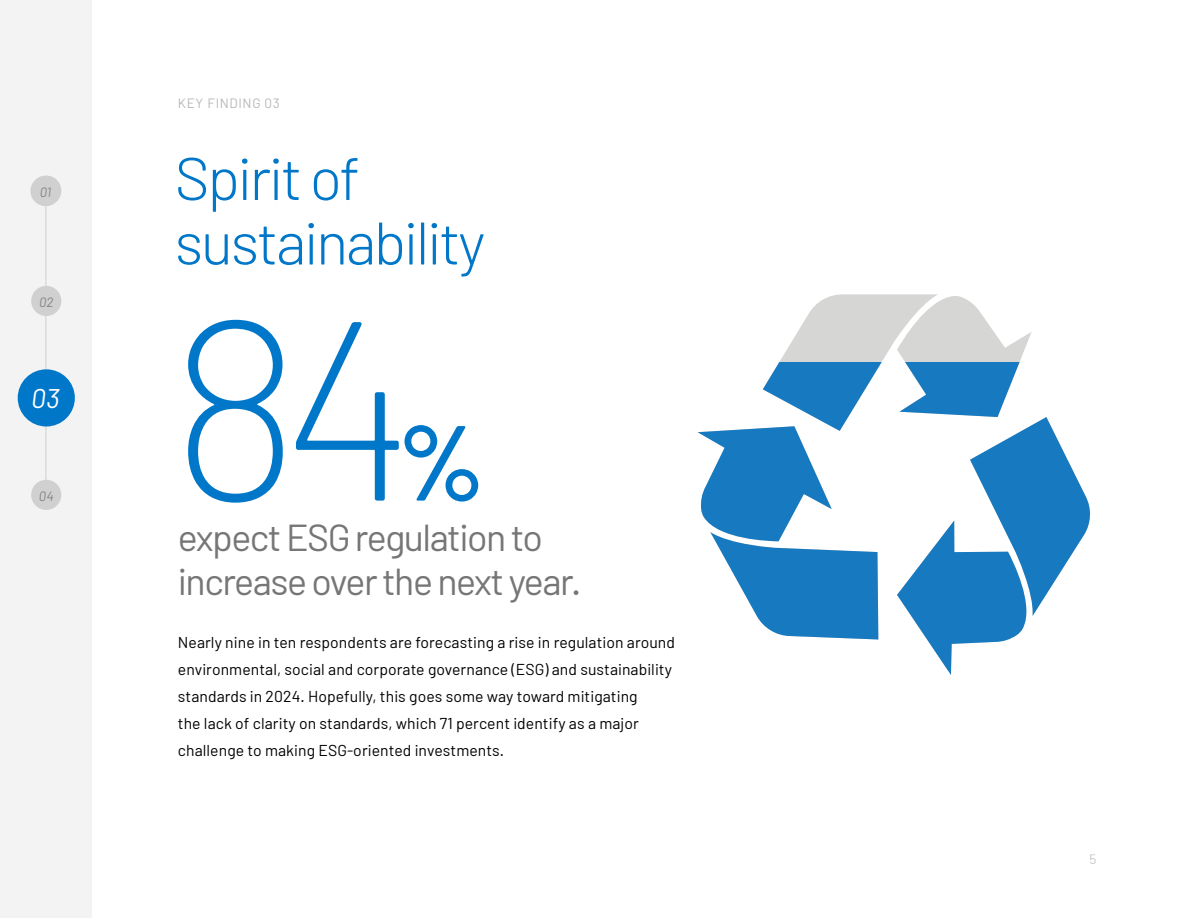
<style>
.page{position:relative;width:1188px;height:918px;background:#fff}
.page>*{position:absolute;margin:0;border:0;box-sizing:border-box;transform-origin:0 0}
.H1_-_LIGHT{font:200 255px "Barlow";color:#0077c8}
.H1_-_LIGHT-2{font:600 106.5px "Barlow";color:#0077c8}
.H1_-_LIGHT-3{font:300 60px/64.5px "Barlow";letter-spacing:-.04em;color:#0077c8}
.H1_-_LIGHT-4{font:37.5px/43.5px "Barlow";letter-spacing:-.04em;color:#767676}
.t1{font:italic 27px "Barlow";color:#fff}
.t2{font:15.75px/27px "Barlow";letter-spacing:.005em;color:#000}
.t3{font:13.5px "Barlow";letter-spacing:.05em;color:#b8b8b8}
.t4{font:italic 13.5px "Barlow";color:#858585}
.t5{font:300 13.5px "Barlow";color:#b8b8b8}
</style>
<div class="page">
<div style="left:0;top:0;width:92px;height:918px;background:#f3f3f3"></div>
<hr style="left:46px;top:191px;width:1px;height:308px;background:#d0d0d0">
<div style="left:31px;top:176px;width:30px;height:30px;background:#d0d0d0;border-radius:50%"></div>
<div style="left:31px;top:286px;width:30px;height:30px;background:#d0d0d0;border-radius:50%"></div>
<div style="left:30px;top:176px;width:31px;height:30px;background:#d0d0d0;border-radius:50%"></div>
<div style="left:31px;top:480px;width:30px;height:30px;background:#d0d0d0;border-radius:50%"></div>
<div style="left:18px;top:369px;width:57px;height:57px;background:#0077c8;border-radius:50%"></div>
<svg style="left:779px;top:294px;width:253px;height:68px;fill:#d6d7d5"></svg>
<svg style="left:698px;top:362px;width:392px;height:313px"></svg>
<p class="t4" style="left:40px;top:184px;width:13px">01</p>
<p class="t4" style="left:39px;top:294px;width:16px">02</p>
<p class="t1" style="left:31px;top:381px;width:30px">03</p>
<p class="t4" style="left:39px;top:487px;width:16px">04</p>
<p class="t3" style="left:178px;top:95px;width:104px">KEY FINDING 03</p>
<p class="H1_-_LIGHT-3" style="left:175px;top:145px;width:312px">Spirit of sustainability</p>
<p class="H1_-_LIGHT" style="left:171px;top:250px;width:246px">84</p>
<p class="H1_-_LIGHT-2" style="left:397px;top:396px;width:90px">%</p>
<p class="H1_-_LIGHT-4" style="left:178px;top:515px;width:405px">expect ESG regulation to increase over the next year.</p>
<p class="t2" style="left:178px;top:628px;width:499px">Nearly nine in ten respondents are forecasting a rise in regulation around environmental, social and corporate governance (ESG) and sustainability standards in 2024. Hopefully, this goes some way toward mitigating<br>the lack of clarity on standards, which 71 percent identify as a major challenge to making ESG-oriented investments.</p>
<p class="t5" style="left:1089px;top:851px;width:8px">5</p>
</div>
